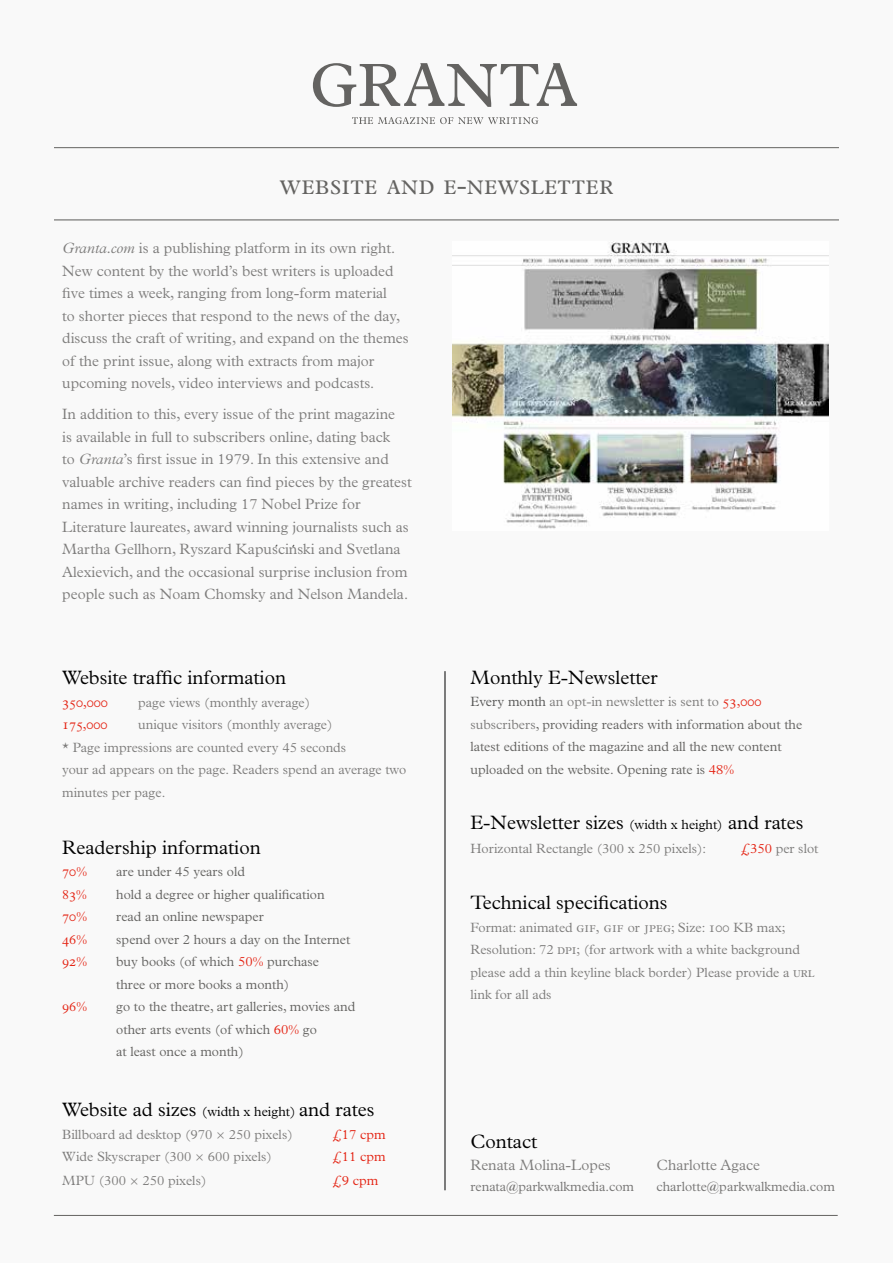
<style>
.page{position:relative;width:893px;height:1263px;background:#f9f9f9}
.page>*{position:absolute;margin:0;border:0;box-sizing:border-box;transform-origin:0 0}
.t1{font:300 27px "Plantin Exp";letter-spacing:.02em;color:#646361}
.t2{font:300 19.5px "Plantin";color:#000}
.t3{font:300 15px/22.5px "Plantin";color:#7e7d7c}
.t4{font:300 13.5px/22.5px "Plantin";color:#7e7d7c}
.t5{font:300 13.5px/22.5px "Plantin";color:#646361}
.t6{font:300 13.5px "Plantin";color:#767574}
.t7{font:300 13.5px "Plantin Exp";color:#e42313}
.t8{font:300 13.5px "Plantin";color:#e42313}
.s1{font-style:italic}
.s2{font-family:"Plantin"}
.s3{color:#e42313}
.s4{font-size:13.5px}
.s5{color:#575756}
.s6{color:#7e7d7c}
.s7{font-family:"Plantin Exp";color:#e42313}
.s8{font-family:"Plantin Exp"}
</style>
<div class="page">
<svg style="left:312px;top:63px;width:266px;height:61px"></svg>
<hr style="left:54px;top:147px;width:785px;height:1px;background:#646361">
<hr style="left:54px;top:1215px;width:784px;height:1px;background:#646361">
<hr style="left:54px;top:220px;width:785px;height:1px;background:#5a5a58">
<hr style="left:445px;top:671px;width:1px;height:519px;background:#000">
<img style="left:452px;top:242px;width:376px;height:287px">
<h1 class="t1" style="left:280px;top:174px;width:335px">website and e-newsletter</h1>
<p class="t3" style="left:62px;top:237px;width:348px"><span class="s1">Granta.com</span> is a publishing platform in its own right.<br>New content by the world’s best writers is uploaded five times a week, ranging from long-form material<br>to shorter pieces that respond to the news of the day, discuss the craft of writing, and expand on the themes of the print issue, along with extracts from major upcoming novels, video interviews and podcasts.</p>
<p class="t3" style="left:62px;top:403px;width:351px">In addition to this, every issue of the print magazine<br>is available in full to subscribers online, dating back<br>to <span class="s1">Granta</span>’s first issue in 1979. In this extensive and valuable archive readers can find pieces by the greatest names in writing, including 17 Nobel Prize for Literature laureates, award winning journalists such as Martha Gellhorn, Ryszard Kapuscinski and Svetlana Alexievich, and the occasional surprise inclusion from people such as Noam Chomsky and Nelson Mandela.</p>
<h2 class="t2" style="left:62px;top:666px;width:225px">Website traffic information</h2>
<p class="t7" style="left:62px;top:696px;width:47px">350,000</p>
<p class="t4" style="left:138px;top:691px;width:174px">page views (monthly average)</p>
<p class="t7" style="left:62px;top:719px;width:47px">175,000</p>
<p class="t4" style="left:62px;top:713px;width:346px;text-indent:76px">unique visitors (monthly average)<br>* Page impressions are counted every 45 seconds<br>your ad appears on the page. Readers spend an average two minutes per page.</p>
<h2 class="t2" style="left:62px;top:836px;width:200px">Readership information</h2>
<p class="t7" style="left:62px;top:866px;width:26px">70<span class="s2">%</span></p>
<p class="t5" style="left:116px;top:860px;width:130px">are under 45 years old</p>
<p class="t7" style="left:62px;top:888px;width:26px">83<span class="s2">%</span></p>
<p class="t5" style="left:116px;top:883px;width:210px">hold a degree or higher qualification</p>
<p class="t7" style="left:62px;top:911px;width:26px">70<span class="s2">%</span></p>
<p class="t5" style="left:116px;top:905px;width:149px">read an online newspaper</p>
<p class="t7" style="left:62px;top:933px;width:26px">46<span class="s2">%</span></p>
<p class="t5" style="left:116px;top:928px;width:235px">spend over 2 hours a day on the Internet</p>
<p class="t7" style="left:62px;top:956px;width:26px">92<span class="s2">%</span></p>
<p class="t5" style="left:116px;top:950px;width:204px">buy books (of which <span class="s3">50%</span> purchase three or more books a month)</p>
<p class="t7" style="left:62px;top:1001px;width:26px">96<span class="s2">%</span></p>
<p class="t5" style="left:116px;top:995px;width:241px">go to the theatre, art galleries, movies and other arts events (of which <span class="s3">60%</span> go<br>at least once a month)</p>
<h2 class="t2" style="left:62px;top:1098px;width:314px">Website ad sizes <span class="s4">(width x height)</span> and rates</h2>
<p class="t4" style="left:62px;top:1123px;width:232px">Billboard ad desktop (970 × 250 pixels)</p>
<p class="t8" style="left:332px;top:1126px;width:55px">£17 cpm</p>
<p class="t4" style="left:62px;top:1145px;width:211px">Wide Skyscraper (300 × 600 pixels)</p>
<p class="t8" style="left:332px;top:1149px;width:55px">£11 cpm</p>
<p class="t4" style="left:62px;top:1169px;width:146px">MPU (300 × 250 pixels)</p>
<p class="t8" style="left:332px;top:1173px;width:48px">£9 cpm</p>
<h2 class="t2" style="left:470px;top:666px;width:189px">Monthly E-Newsletter</h2>
<p class="t5" style="left:470px;top:690px;width:333px"><span class="s5">Every month</span> <span class="s6">an opt-in newsletter is sent to</span> <span class="s7">53,000 </span><span class="s6">subscribers</span>, providing readers with information about the latest editions of the magazine and all the new content uploaded on the website. Opening rate is <span class="s3">48%</span></p>
<h2 class="t2" style="left:470px;top:811px;width:334px">E-Newsletter sizes <span class="s4">(width x height)</span> and rates</h2>
<p class="t4" style="left:470px;top:837px;width:237px">Horizontal Rectangle (300 x 250 pixels):</p>
<p class="t4" style="left:740px;top:837px;width:79px"><span class="s3">£350</span> per slot</p>
<h2 class="t2" style="left:470px;top:891px;width:199px">Technical specifications</h2>
<p class="t4" style="left:470px;top:916px;width:346px">Format: animated <span class="s8">gif, gif</span> or <span class="s8">jpeg</span>; Size: <span class="s8">100</span> KB max; Resolution: 72 <span class="s8">dpi;</span> (for artwork with a white background please add a thin keyline black border) Please provide a <span class="s8">url </span>link for all ads</p>
<h2 class="t2" style="left:470px;top:1130px;width:68px">Contact</h2>
<p class="t3" style="left:470px;top:1154px;width:142px">Renata Molina-Lopes</p>
<p class="t6" style="left:470px;top:1179px;width:165px">renata@parkwalkmedia.com</p>
<p class="t3" style="left:656px;top:1154px;width:105px">Charlotte Agace</p>
<p class="t6" style="left:656px;top:1179px;width:180px">charlotte@parkwalkmedia.com</p>
</div>
